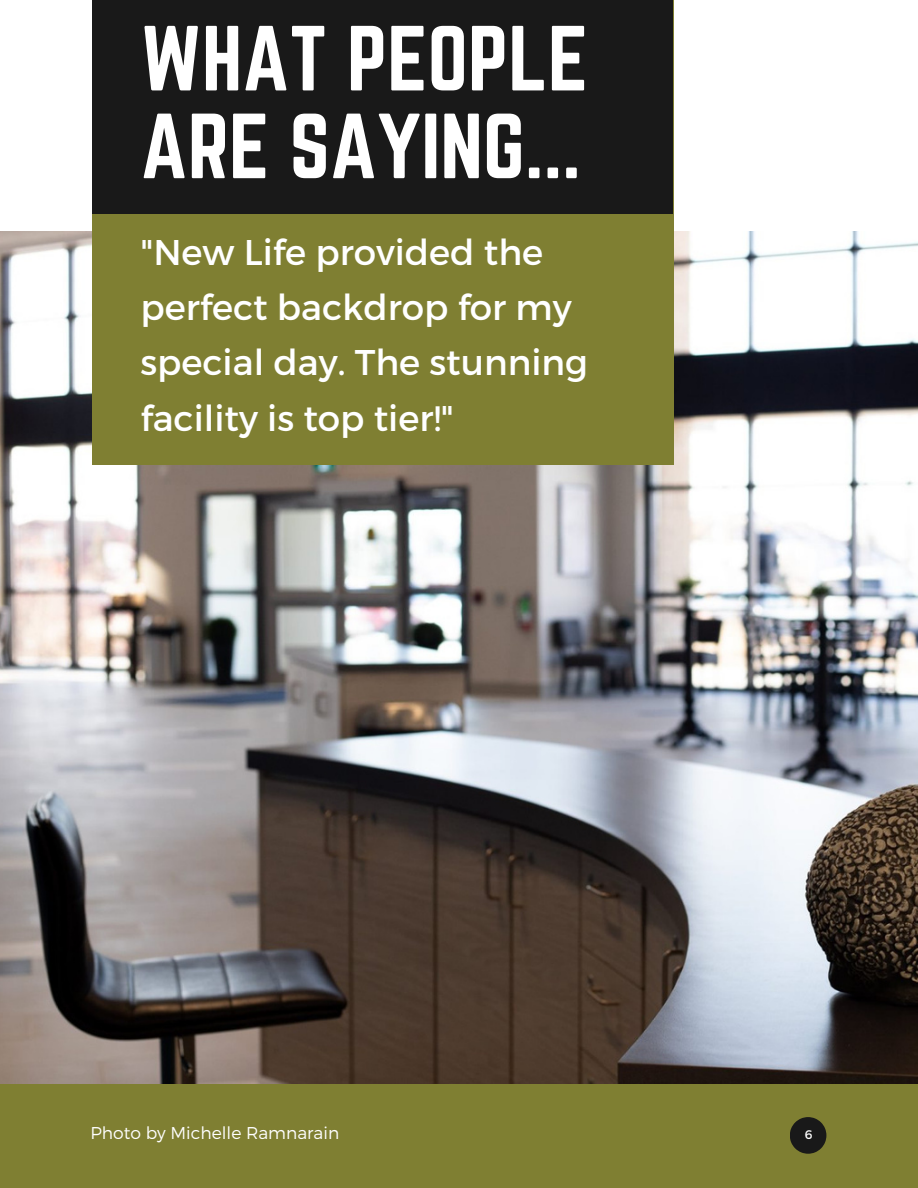
<style>
.page{position:relative;width:918px;height:1188px;background:#fff}
.page>*{position:absolute;margin:0;border:0;box-sizing:border-box;transform-origin:0 0}
.t1{font:80.7px/87.8px "Norwester";color:#fff}
.t2{font:35.7px/55.2px "Montserrat";color:#fff}
.t3{font:300 17.1px "Montserrat";color:#fff}
.t4{font:12.45px "Montserrat";color:#fff}
</style>
<div class="page">
<img style="left:0;top:231px;width:918px;height:854px">
<div style="left:93px;top:0;width:580px;height:465px;background:#7f7f32"></div>
<div style="left:93px;top:0;width:580px;height:214px;background:#191919"></div>
<div style="left:0;top:1085px;width:918px;height:103px;background:#7f7f32"></div>
<svg style="left:790px;top:1117px;width:36px;height:37px"></svg>
<p class="t1" style="left:140px;top:14px;width:449px">WHAT PEOPLE<br>ARE SAYING...</p>
<p class="t2" style="left:140px;top:223px;width:449px">"New Life provided the perfect backdrop for my special day. The stunning facility is top tier!"</p>
<p class="t3" style="left:90px;top:1122px;width:250px">Photo by Michelle Ramnarain</p>
<p class="t4" style="left:805px;top:1126px;width:9px">6</p>
</div>
